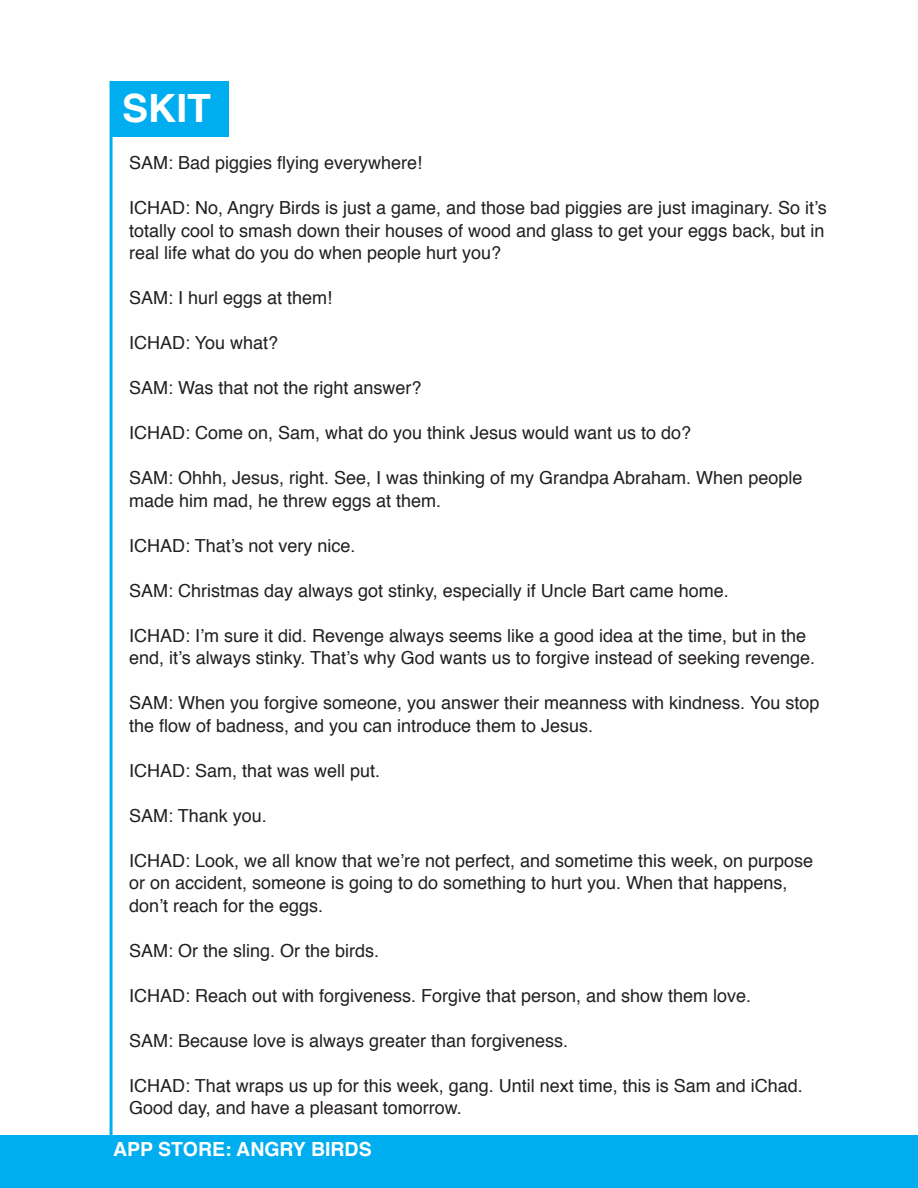
<style>
.page{position:relative;width:918px;height:1188px;background:#fff}
.page>*{position:absolute;margin:0;border:0;box-sizing:border-box;transform-origin:0 0}
.t1{font:700 39px "Helvetica";color:#fff}
.t2{font:700 19.5px "Helvetica";color:#fff}
.t3{font:18px/22.5px "Helvetica";color:#231f20}
</style>
<div class="page">
<div style="left:0;top:1135px;width:918px;height:53px;background:#00aeef"></div>
<hr style="left:110px;top:81px;width:3px;height:1079px;background:#00aeef">
<div style="left:111px;top:81px;width:118px;height:56px;background:#00aeef"></div>
<h1 class="t1" style="left:122px;top:76px;width:90px">SKIT</h1>
<p class="t3" style="left:129px;top:152px;width:295px">SAM: Bad piggies flying everywhere!</p>
<p class="t3" style="left:129px;top:197px;width:699px">ICHAD: No, Angry Birds is just a game, and those bad piggies are just imaginary. So it’s totally cool to smash down their houses of wood and glass to get your eggs back, but in real life what do you do when people hurt you?</p>
<p class="t3" style="left:129px;top:287px;width:205px">SAM: I hurl eggs at them!</p>
<p class="t3" style="left:129px;top:332px;width:151px">ICHAD: You what?</p>
<p class="t3" style="left:129px;top:377px;width:294px">SAM: Was that not the right answer?</p>
<p class="t3" style="left:129px;top:422px;width:564px">ICHAD: Come on, Sam, what do you think Jesus would want us to do?</p>
<p class="t3" style="left:129px;top:467px;width:675px">SAM: Ohhh, Jesus, right. See, I was thinking of my Grandpa Abraham. When people made him mad, he threw eggs at them.</p>
<p class="t3" style="left:129px;top:535px;width:228px">ICHAD: That’s not very nice.</p>
<p class="t3" style="left:129px;top:580px;width:601px">SAM: Christmas day always got stinky, especially if Uncle Bart came home.</p>
<p class="t3" style="left:129px;top:625px;width:688px">ICHAD: I’m sure it did. Revenge always seems like a good idea at the time, but in the end, it’s always stinky. That’s why God wants us to forgive instead of seeking revenge.</p>
<p class="t3" style="left:129px;top:692px;width:692px">SAM: When you forgive someone, you answer their meanness with kindness. You stop the flow of badness, and you can introduce them to Jesus.</p>
<p class="t3" style="left:129px;top:760px;width:253px">ICHAD: Sam, that was well put.</p>
<p class="t3" style="left:129px;top:805px;width:139px">SAM: Thank you.</p>
<p class="t3" style="left:129px;top:850px;width:686px">ICHAD: Look, we all know that we’re not perfect, and sometime this week, on purpose or on accident, someone is going to do something to hurt you. When that happens, don’t reach for the eggs.</p>
<p class="t3" style="left:129px;top:940px;width:252px">SAM: Or the sling. Or the birds.</p>
<p class="t3" style="left:129px;top:985px;width:624px">ICHAD: Reach out with forgiveness. Forgive that person, and show them love.</p>
<p class="t3" style="left:129px;top:1030px;width:441px">SAM: Because love is always greater than forgiveness.</p>
<p class="t3" style="left:129px;top:1075px;width:675px">ICHAD: That wraps us up for this week, gang. Until next time, this is Sam and iChad.<br>Good day, and have a pleasant tomorrow.</p>
<p class="t2" style="left:113px;top:1133px;width:260px">APP STORE: ANGRY BIRDS</p>
</div>
